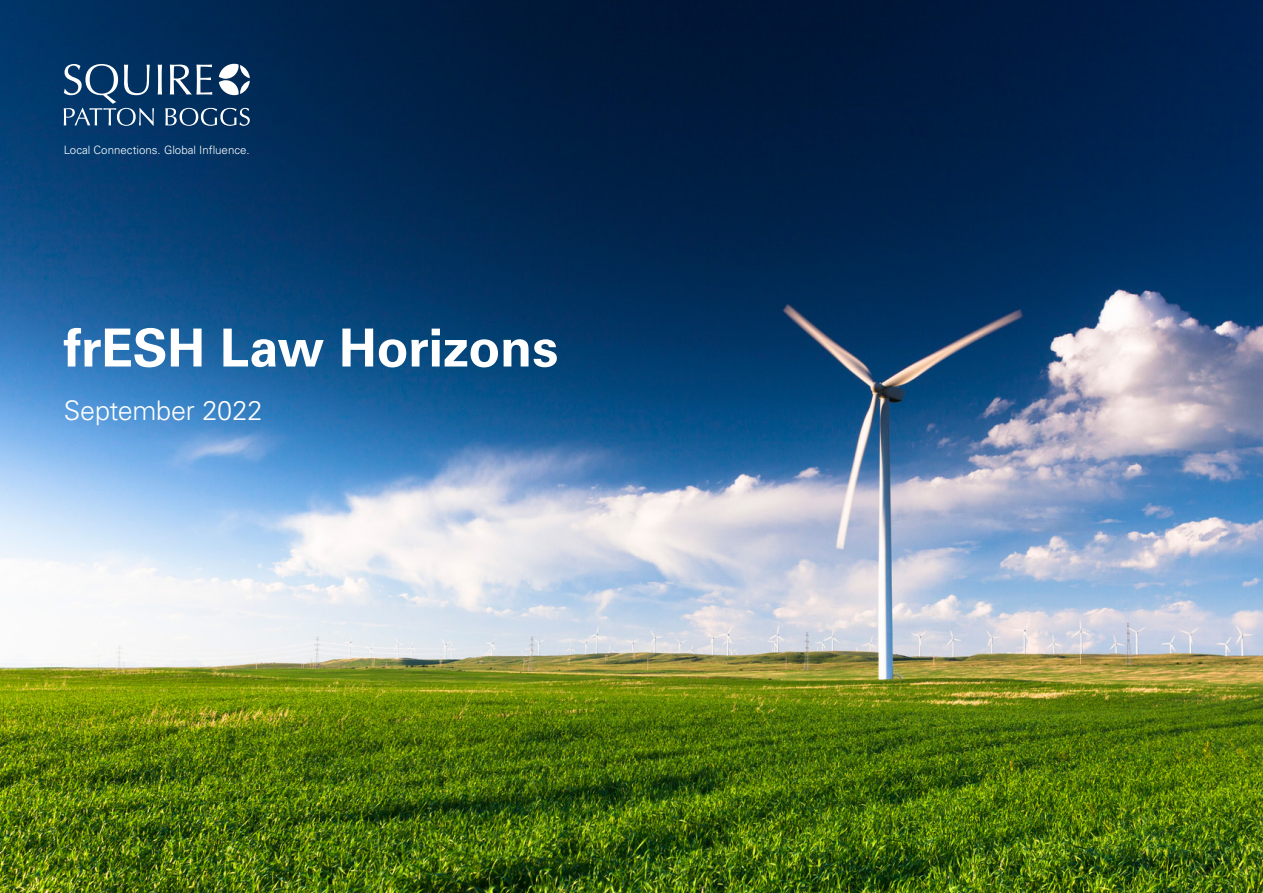
<style>
.page{position:relative;width:1263px;height:893px;background:#fff}
.page>*{position:absolute;margin:0;border:0;box-sizing:border-box;transform-origin:0 0}
.t1{font:700 52.5px "Univers LTCYR 65";letter-spacing:-.005em;color:#fff}
.t2{font:300 27px "Univers LTCYR 45";letter-spacing:-.005em;color:#fff}
.t3{font:300 11.55px "Univers LTCYR 45";color:#fff}
</style>
<div class="page">
<img style="left:0;top:0;width:1263px;height:893px">
<svg style="left:64px;top:64px;width:186px;height:62px;background:#395e84"></svg>
<p class="t3" style="left:64px;top:143px;width:188px">Local Connections. Global Influence.</p>
<h1 class="t1" style="left:64px;top:311px;width:496px">frESH Law Horizons</h1>
<h2 class="t2" style="left:64px;top:393px;width:200px">September 2022</h2>
</div>
